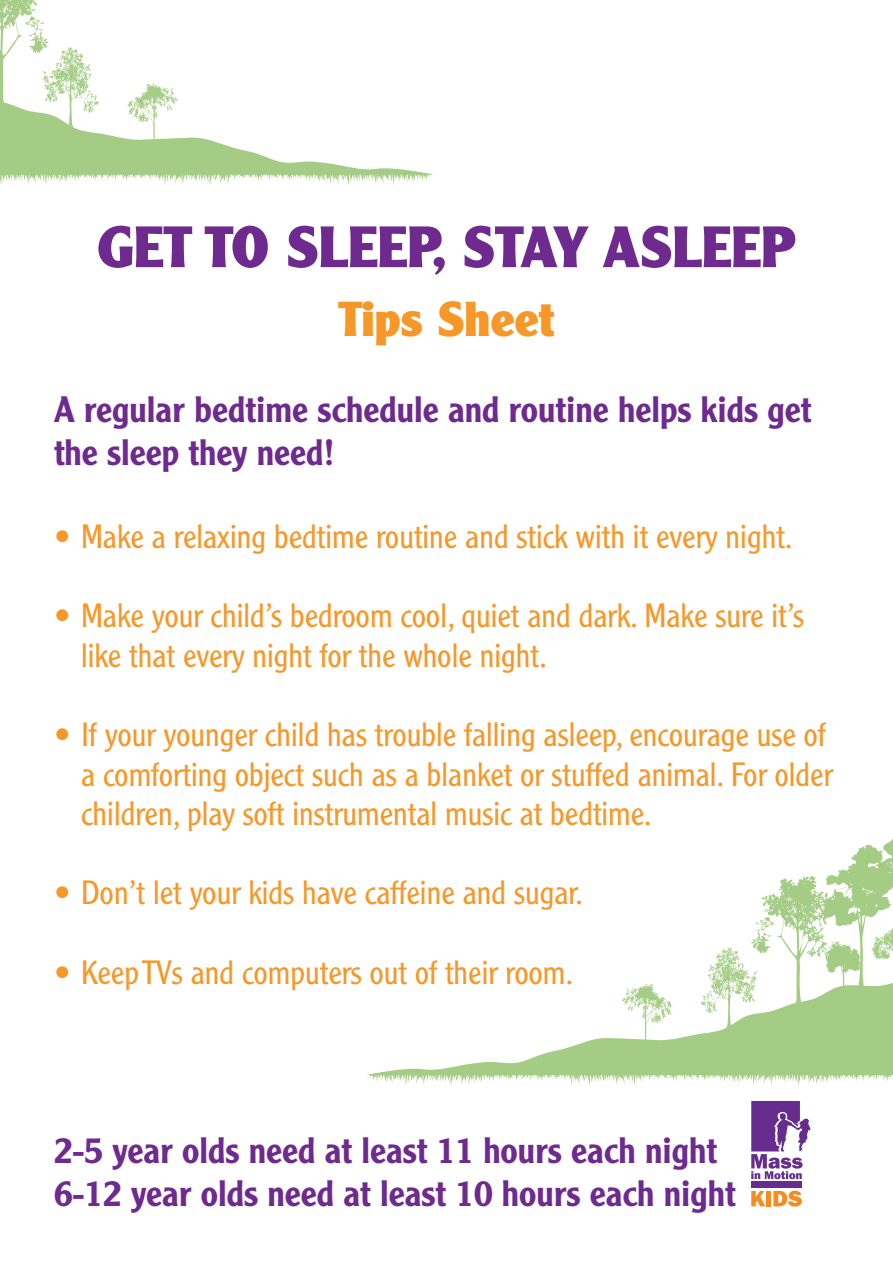
<style>
.page{position:relative;width:893px;height:1263px;background:#fff}
.page>*{position:absolute;margin:0;border:0;box-sizing:border-box;transform-origin:0 0}
.t1{font:900 57px "Clearface Gothic LT Std";color:#6e2a8e}
.t2{font:900 48px "Clearface Gothic LT Std";color:#f79727}
.t3{font:500 36px/43.2px "Clearface Gothic LT Std";color:#6e2a8e}
.t4{font:300 33px/39.6px "Clearface Gothic LT Std";color:#f79727}
</style>
<div class="page">
<svg style="left:369px;top:1075px;width:524px;height:11px"></svg>
<svg style="left:367px;top:838px;width:526px;height:237px"></svg>
<div style="left:751px;top:1182px;width:51px;height:6px;background:#662d8e"></div>
<svg style="left:751px;top:1191px;width:14px;height:15px"></svg>
<div style="left:766px;top:1191px;width:5px;height:15px;background:#f68b1f"></div>
<svg style="left:773px;top:1191px;width:29px;height:15px"></svg>
<svg style="left:751px;top:1101px;width:59px;height:78px"></svg>
<svg style="left:0;top:175px;width:430px;height:10px"></svg>
<svg style="left:0;top:0;width:434px;height:175px"></svg>
<p class="t1" style="left:97px;top:212px;width:700px">GET TO SLEEP, STAY ASLEEP</p>
<p class="t2" style="left:339px;top:289px;width:217px">Tips Sheet</p>
<p class="t3" style="left:54px;top:387px;width:759px">A regular bedtime schedule and routine helps kids get the sleep they need!</p>
<p class="t4" style="left:54px;top:516px;width:740px">• Make a relaxing bedtime routine and stick with it every night.</p>
<p class="t4" style="left:81px;top:596px;width:724px;text-indent:-27px">• Make your child’s bedroom cool, quiet and dark. Make sure it’s like that every night for the whole night.</p>
<p class="t4" style="left:81px;top:714px;width:753px;text-indent:-27px">• If your younger child has trouble falling asleep, encourage use of a comforting object such as a blanket or stuffed animal. For older children, play soft instrumental music at bedtime.</p>
<p class="t4" style="left:54px;top:873px;width:531px">• Don’t let your kids have caffeine and sugar.</p>
<p class="t4" style="left:54px;top:952px;width:521px">• KeepTVs and computers out of their room.</p>
<p class="t3" style="left:54px;top:1128px;width:665px">2-5 year olds need at least 11 hours each night</p>
<p class="t3" style="left:54px;top:1171px;width:683px">6-12 year olds need at least 10 hours each night</p>
</div>
